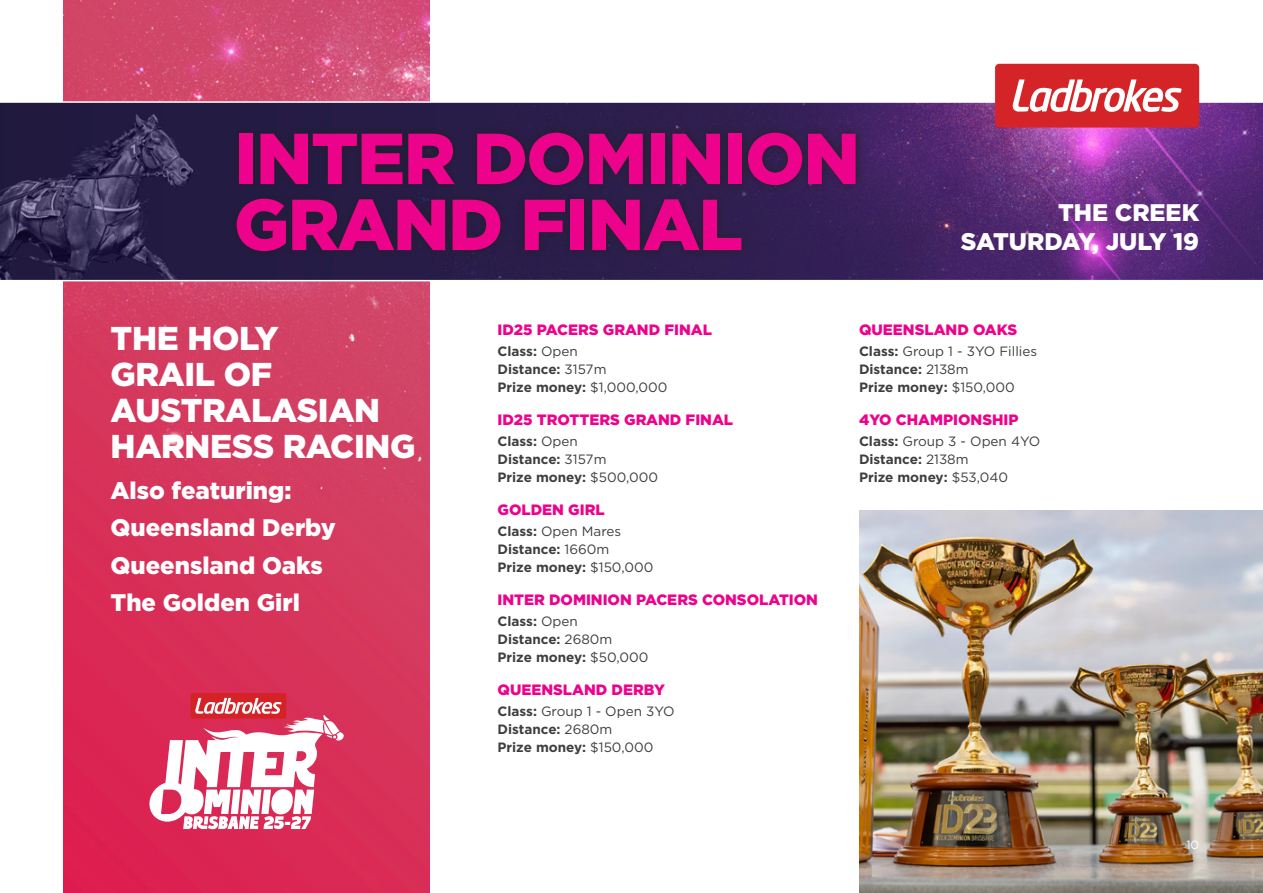
<style>
.page{position:relative;width:1263px;height:893px;background:#fff}
.page>*{position:absolute;margin:0;border:0;box-sizing:border-box;transform-origin:0 0}
.t1{font:900 72px "Gotham";letter-spacing:-.02em;color:#ed028c}
.Side_Blurb_1{font:900 33px/36px "Gotham";letter-spacing:-.01em;color:#fff}
.Side_Blurb_2{font:900 24px "Gotham";color:#fff}
.Race_Info_-_name{font:900 15px "Gotham";color:#ed028c}
.Race_Info{font:700 13.5px "Gotham";color:#3e3e3f}
.Race_Info-2{font:13.5px "Gotham";color:#3e3e3f}
.t2{font:12px "Gotham";color:#fff}
.s1{font-weight:400}
.s2{font-weight:700}
</style>
<div class="page">
<img style="left:64px;top:0;width:365px;height:893px">
<img style="left:225px;top:103px;width:1038px;height:177px">
<img style="left:0;top:103px;width:225px;height:177px">
<hr style="left:0;top:101px;width:1263px;height:2px;background:#fff">
<hr style="left:0;top:280px;width:1263px;height:1px;background:#fff">
<img style="left:859px;top:510px;width:404px;height:383px">
<div style="left:227px;top:123px;width:638px;height:138px;background:#231f20;opacity:.75"></div>
<div style="left:995px;top:64px;width:204px;height:64px;background:#d52427;border-radius:4px"></div>
<svg style="left:1012px;top:80px;width:170px;height:32px"></svg>
<div style="left:191px;top:693px;width:95px;height:26px;background:#d52227"></div>
<svg style="left:149px;top:698px;width:195px;height:131px"></svg>
<p class="t1" style="left:234px;top:109px;width:628px">INTER DOMINION</p>
<p class="t1" style="left:234px;top:175px;width:511px">GRAND FINAL</p>
<p class="Side_Blurb_2" style="left:1058px;top:196px;width:143px">THE CREEK</p>
<p class="Side_Blurb_2" style="left:961px;top:225px;width:240px">SATURDAY, JULY 19</p>
<p class="Side_Blurb_1" style="left:111px;top:320px;width:306px">THE HOLY<br>GRAIL OF<br>AUSTRALASIAN<br>HARNESS RACING</p>
<p class="Side_Blurb_2" style="left:111px;top:474px;width:182px">Also featuring:</p>
<p class="Side_Blurb_2" style="left:111px;top:511px;width:227px">Queensland Derby</p>
<p class="Side_Blurb_2" style="left:111px;top:549px;width:214px">Queensland Oaks</p>
<p class="Side_Blurb_2" style="left:111px;top:586px;width:191px">The Golden Girl</p>
<p class="Race_Info_-_name" style="left:497px;top:320px;width:216px">ID25 PACERS GRAND FINAL</p>
<p class="Race_Info" style="left:497px;top:342px;width:82px">Class: <span class="s1">Open</span></p>
<p class="Race_Info" style="left:497px;top:360px;width:110px">Distance: <span class="s1">3157m</span></p>
<p class="Race_Info" style="left:497px;top:379px;width:171px">Prize money: <span class="s1">$1,000,000</span></p>
<p class="Race_Info_-_name" style="left:497px;top:409px;width:237px">ID25 TROTTERS GRAND FINAL</p>
<p class="Race_Info" style="left:497px;top:432px;width:82px">Class: <span class="s1">Open</span></p>
<p class="Race_Info" style="left:497px;top:450px;width:110px">Distance: <span class="s1">3157m</span></p>
<p class="Race_Info" style="left:497px;top:469px;width:162px">Prize money: <span class="s1">$500,000</span></p>
<p class="Race_Info_-_name" style="left:497px;top:499px;width:109px">GOLDEN GIRL</p>
<p class="Race_Info-2" style="left:497px;top:522px;width:125px"><span class="s2">Class:</span> Open Mares</p>
<p class="Race_Info" style="left:497px;top:540px;width:113px">Distance: <span class="s1">1660m</span></p>
<p class="Race_Info" style="left:497px;top:558px;width:157px">Prize money: <span class="s1">$150,000</span></p>
<p class="Race_Info_-_name" style="left:497px;top:589px;width:322px">INTER DOMINION PACERS CONSOLATION</p>
<p class="Race_Info" style="left:497px;top:612px;width:82px">Class: <span class="s1">Open</span></p>
<p class="Race_Info" style="left:497px;top:630px;width:116px">Distance: <span class="s1">2680m</span></p>
<p class="Race_Info" style="left:497px;top:648px;width:152px">Prize money: <span class="s1">$50,000</span></p>
<p class="Race_Info_-_name" style="left:497px;top:679px;width:169px">QUEENSLAND DERBY</p>
<p class="Race_Info-2" style="left:497px;top:702px;width:179px"><span class="s2">Class:</span> Group 1 - Open 3YO</p>
<p class="Race_Info" style="left:497px;top:720px;width:116px">Distance: <span class="s1">2680m</span></p>
<p class="Race_Info" style="left:497px;top:738px;width:157px">Prize money: <span class="s1">$150,000</span></p>
<p class="Race_Info_-_name" style="left:859px;top:320px;width:160px">QUEENSLAND OAKS</p>
<p class="Race_Info-2" style="left:859px;top:342px;width:180px"><span class="s2">Class:</span> Group 1 - 3YO Fillies</p>
<p class="Race_Info" style="left:859px;top:360px;width:111px">Distance: <span class="s1">2138m</span></p>
<p class="Race_Info" style="left:859px;top:379px;width:157px">Prize money: <span class="s1">$150,000</span></p>
<p class="Race_Info_-_name" style="left:859px;top:409px;width:161px">4YO CHAMPIONSHIP</p>
<p class="Race_Info-2" style="left:859px;top:432px;width:183px"><span class="s2">Class:</span> Group 3 - Open 4YO</p>
<p class="Race_Info" style="left:859px;top:450px;width:111px">Distance: <span class="s1">2138m</span></p>
<p class="Race_Info" style="left:859px;top:469px;width:151px">Prize money: <span class="s1">$53,040</span></p>
<p class="t2" style="left:1186px;top:837px;width:14px">10</p>
</div>
